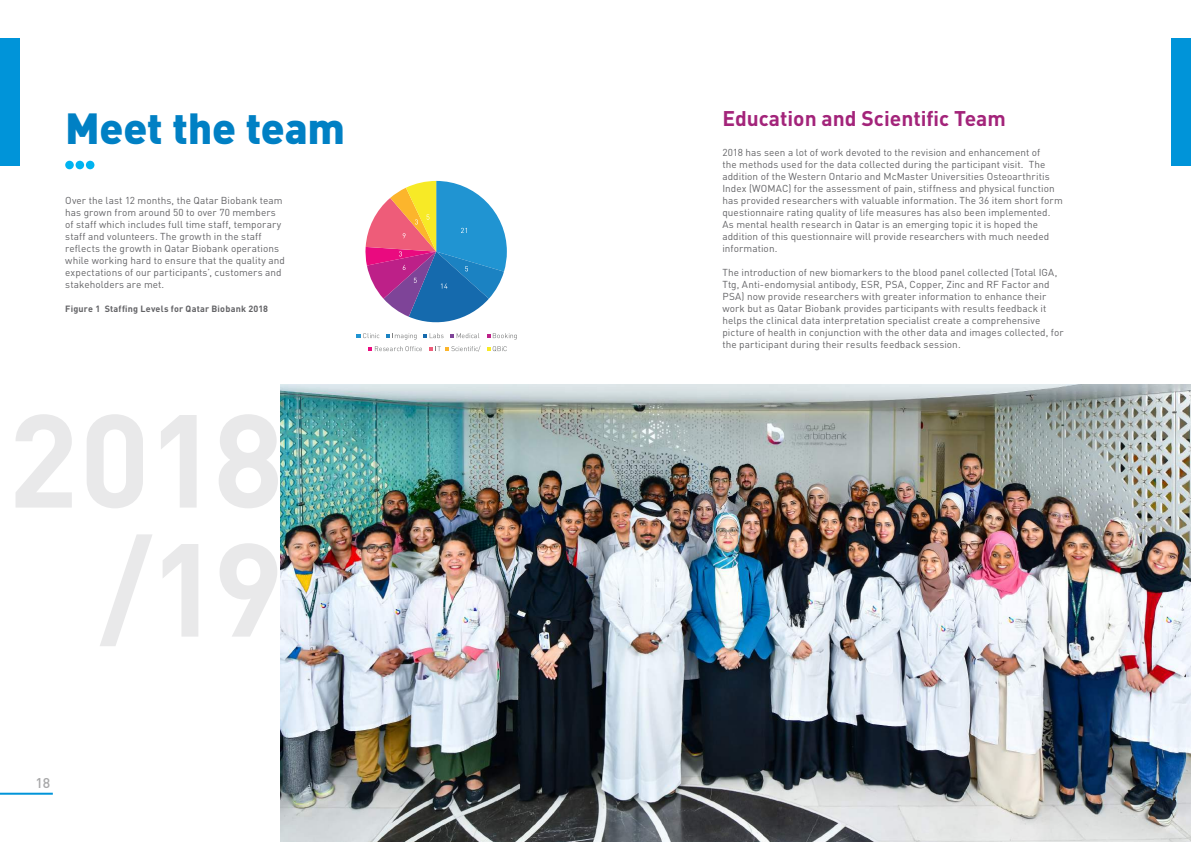
<style>
.page{position:relative;width:1191px;height:842px;background:#fff}
.page>*{position:absolute;margin:0;border:0;box-sizing:border-box;transform-origin:0 0}
.t1{font:700 130px/129px "DIN Pro";letter-spacing:-.03em;color:#e9e9ea;text-align:right}
.t2{font:900 43px "DIN Pro";letter-spacing:-.005em;color:#0080c4}
.t3{font:700 21px "DIN Pro";color:#a3247a}
.t4{font:500 14px "DIN Pro";color:#a8a8a9}
.t5{font:10px/12px "DIN Pro";letter-spacing:.005em;color:#636366}
.t6{font:700 9px "DIN Pro";letter-spacing:.02em;color:#636366}
</style>
<div class="page">
<hr style="left:0;top:793px;width:53px;height:2px;background:#0094d9">
<div style="left:0;top:39px;width:19px;height:127px;background:#0094d9"></div>
<div style="left:1171px;top:39px;width:20px;height:127px;background:#0094d9"></div>
<div style="left:65px;top:161px;width:9px;height:8px;background:#00b3f0;border-radius:50%"></div>
<div style="left:76px;top:161px;width:8px;height:8px;background:#00b3f0;border-radius:50%"></div>
<div style="left:86px;top:161px;width:8px;height:8px;background:#00b3f0;border-radius:50%"></div>
<svg style="left:368px;top:346px;width:54px;height:5px"></svg>
<svg style="left:429px;top:346px;width:51px;height:6px"></svg>
<svg style="left:487px;top:346px;width:20px;height:5px"></svg>
<img style="left:281px;top:384px;width:910px;height:458px">
<svg style="left:356px;top:181px;width:161px;height:159px"></svg>
<h2 class="t2" style="left:65px;top:99px;width:281px">Meet the team</h2>
<p class="t5" style="left:65px;top:194px;width:221px">Over the last 12 months, the Qatar Biobank team has grown from around 50 to over 70 members of staff which includes full time staff, temporary staff and volunteers. The growth in the staff reflects the growth in Qatar Biobank operations while working hard to ensure that the quality and expectations of our participants’, customers and stakeholders are met.</p>
<p class="t6" style="left:65px;top:303px;width:204px">Figure 1 Staffing Levels for Qatar Biobank 2018</p>
<h1 class="t1" style="left:8px;top:391px;width:277px">2018 /19</h1>
<h3 class="t4" style="left:35px;top:773px;width:16px">18</h3>
<h3 class="t3" style="left:722px;top:104px;width:285px">Education and Scientific Team</h3>
<p class="t5" style="left:722px;top:146px;width:342px">2018 has seen a lot of work devoted to the revision and enhancement of<br>the methods used for the data collected during the participant visit. The addition of the Western Ontario and McMaster Universities Osteoarthritis Index (WOMAC) for the assessment of pain, stiffness and physical function has provided researchers with valuable information. The 36 item short form questionnaire rating quality of life measures has also been implemented.<br>As mental health research in Qatar is an emerging topic it is hoped the addition of this questionnaire will provide researchers with much needed information.</p>
<p class="t5" style="left:722px;top:266px;width:343px">The introduction of new biomarkers to the blood panel collected (Total IGA, Ttg, Anti-endomysial antibody, ESR, PSA, Copper, Zinc and RF Factor and PSA) now provide researchers with greater information to enhance their work but as Qatar Biobank provides participants with results feedback it helps the clinical data interpretation specialist create a comprehensive picture of health in conjunction with the other data and images collected, for the participant during their results feedback session.</p>
</div>
